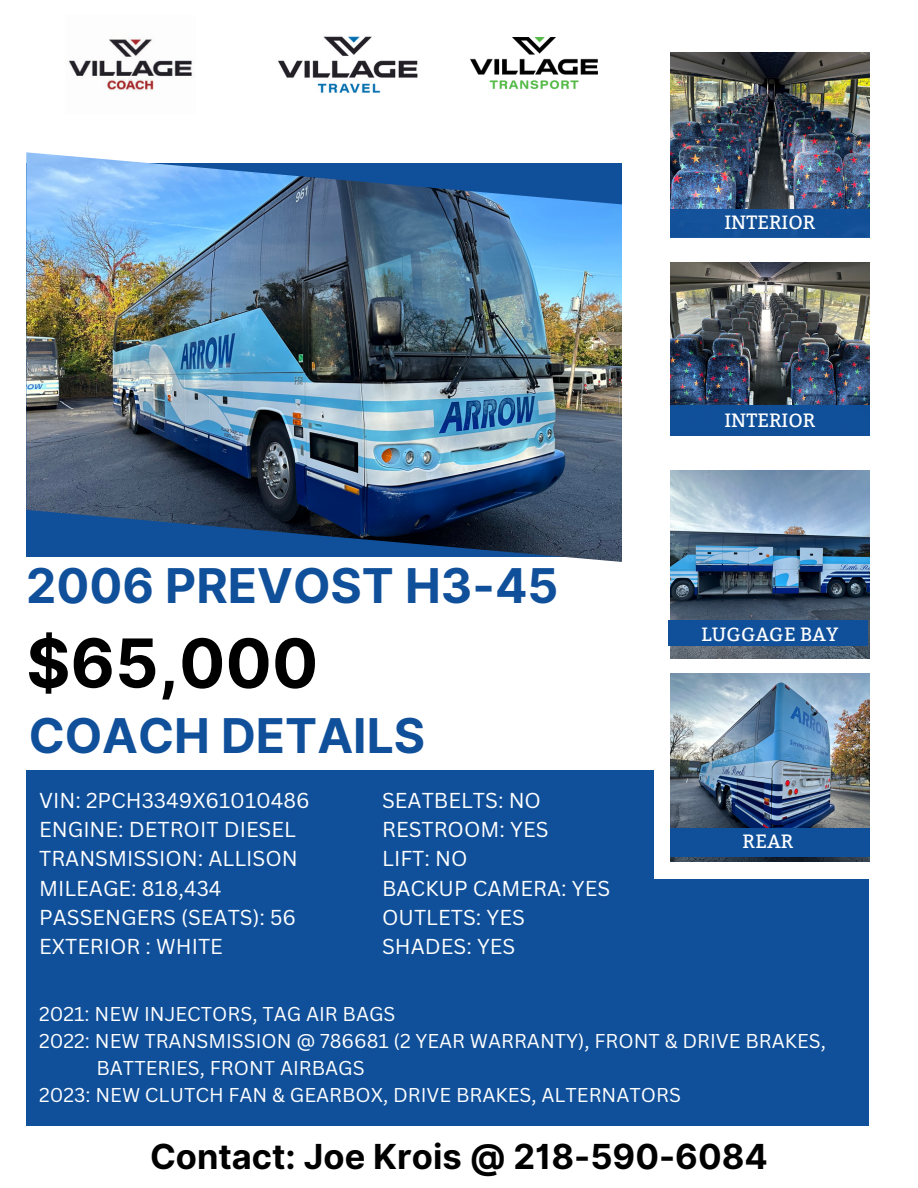
<style>
.page{position:relative;width:918px;height:1188px;background:#fff}
.page>*{position:absolute;margin:0;border:0;box-sizing:border-box;transform-origin:0 0}
.t1{font:700 67.5px "Inter";color:#000}
.t2{font:700 48px "Inter";color:#10509a}
.t3{font:700 34.5px "Inter";color:#000}
.t4{font:700 32.7px "Inter";letter-spacing:.05em;color:#fff}
.t5{font:21px "Canva Sans";color:#fff}
.t6{font:19.5px "Canva Sans";color:#fff}
.t7{font:19.2px "Bitter";color:#fff}
</style>
<div class="page">
<img style="left:670px;top:262px;width:200px;height:173px">
<img style="left:670px;top:471px;width:200px;height:188px">
<img style="left:69px;top:37px;width:123px;height:54px">
<img style="left:278px;top:36px;width:140px;height:57px">
<img style="left:471px;top:38px;width:127px;height:52px">
<img style="left:26px;top:152px;width:596px;height:410px">
<img style="left:670px;top:52px;width:200px;height:185px">
<img style="left:670px;top:674px;width:200px;height:187px">
<div style="left:670px;top:209px;width:199px;height:28px;background:#10509a"></div>
<div style="left:670px;top:405px;width:199px;height:31px;background:#10509a"></div>
<div style="left:26px;top:879px;width:843px;height:247px;background:#10509a"></div>
<div style="left:26px;top:771px;width:627px;height:275px;background:#10509a"></div>
<div style="left:670px;top:828px;width:199px;height:28px;background:#10509a"></div>
<div style="left:669px;top:620px;width:199px;height:25px;background:#10509a"></div>
<p class="t7" style="left:724px;top:211px;width:92px">INTERIOR</p>
<p class="t2" style="left:26px;top:557px;width:534px">2006 PREVOST H3-45</p>
<p class="t1" style="left:26px;top:623px;width:294px">$65,000</p>
<p class="t2" style="left:29px;top:707px;width:398px">COACH DETAILS</p>
<p class="t5" style="left:39px;top:785px;width:272px">VIN: 2PCH3349X61010486</p>
<p class="t5" style="left:39px;top:815px;width:258px">ENGINE: DETROIT DIESEL</p>
<p class="t5" style="left:39px;top:844px;width:260px">TRANSMISSION: ALLISON</p>
<p class="t5" style="left:39px;top:873px;width:184px">MILEAGE: 818,434</p>
<p class="t5" style="left:39px;top:902px;width:259px">PASSENGERS (SEATS): 56</p>
<p class="t5" style="left:39px;top:932px;width:185px">EXTERIOR : WHITE</p>
<p class="t5" style="left:382px;top:785px;width:160px">SEATBELTS: NO</p>
<p class="t5" style="left:382px;top:815px;width:168px">RESTROOM: YES</p>
<p class="t5" style="left:382px;top:844px;width:87px">LIFT: NO</p>
<p class="t5" style="left:382px;top:873px;width:230px">BACKUP CAMERA: YES</p>
<p class="t5" style="left:382px;top:902px;width:144px">OUTLETS: YES</p>
<p class="t5" style="left:382px;top:932px;width:135px">SHADES: YES</p>
<p class="t4" style="left:112px;top:802px;width:426px">DETAILS ABOUT COACH</p>
<p class="t7" style="left:724px;top:409px;width:92px">INTERIOR</p>
<p class="t7" style="left:701px;top:623px;width:139px">LUGGAGE BAY</p>
<p class="t7" style="left:743px;top:830px;width:52px">REAR</p>
<p class="t6" style="left:39px;top:1000px;width:358px">2021: NEW INJECTORS, TAG AIR BAGS</p>
<p class="t6" style="left:39px;top:1027px;width:788px">2022: NEW TRANSMISSION @ 786681 (2 YEAR WARRANTY), FRONT &amp; DRIVE BRAKES,</p>
<p class="t6" style="left:97px;top:1054px;width:270px">BATTERIES, FRONT AIRBAGS</p>
<p class="t6" style="left:39px;top:1081px;width:643px">2023: NEW CLUTCH FAN &amp; GEARBOX, DRIVE BRAKES, ALTERNATORS</p>
<p class="t3" style="left:150px;top:1136px;width:619px">Contact: Joe Krois @ 218-590-6084</p>
</div>
